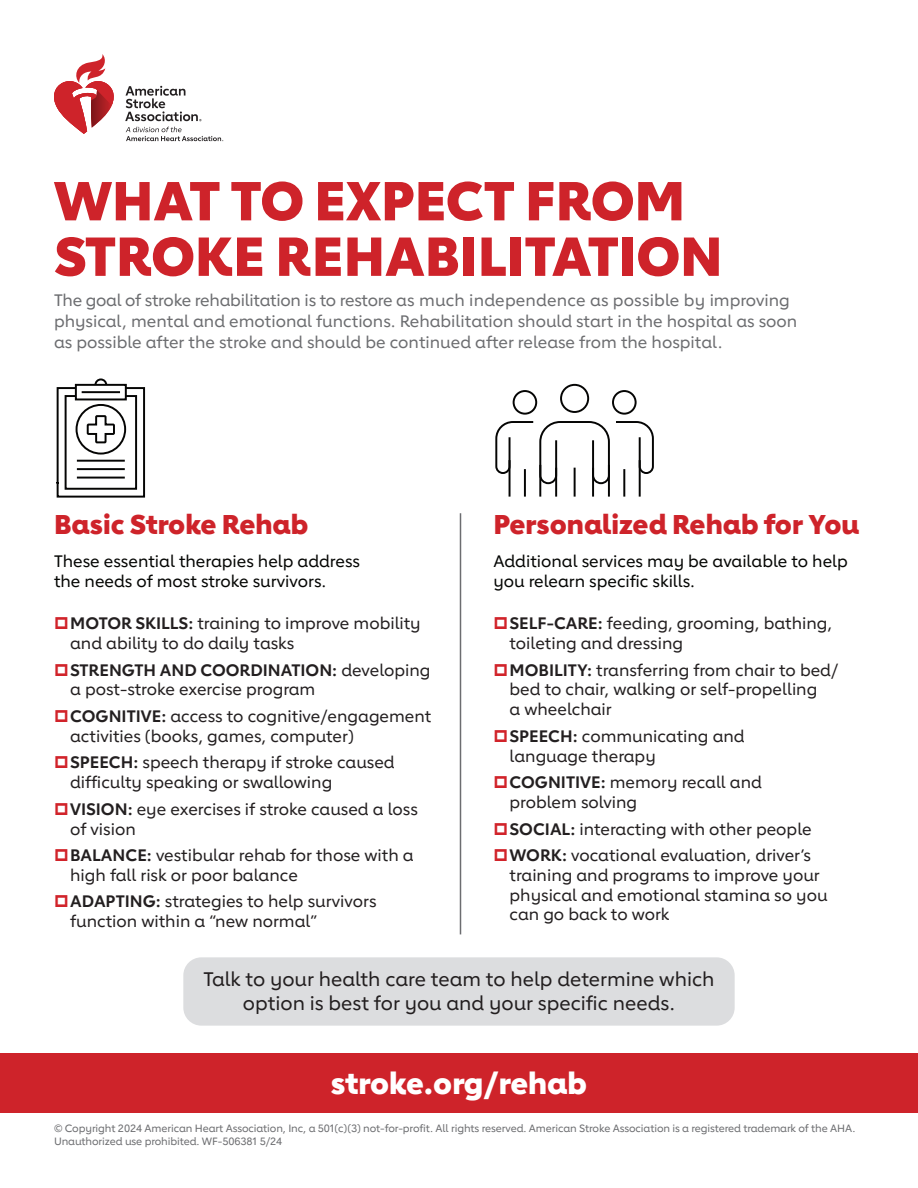
<style>
.page{position:relative;width:918px;height:1188px;background:#fff}
.page>*{position:absolute;margin:0;border:0;box-sizing:border-box;transform-origin:0 0}
.t1{font:800 54px/55.5px "Lub Dub";color:#ce232a}
.t2{font:800 30px "Lub Dub";color:#fff}
.t3{font:800 27px "Lub Dub";color:#ce232a}
.t4{font:500 19.5px/24px "Lub Dub";color:#231f20;text-align:center}
.t5{font:500 16.5px/19.8px "Lub Dub";color:#231f20}
.t6{font:500 16.5px/21px "Lub Dub";color:#6c6d70}
.t7{font:500 16.5px/19.8px "Lub Dub";color:#040503}
.t8{font:500 10.5px/12.6px "Lub Dub";letter-spacing:-.01em;color:#6c6d70}
.s1{font-weight:700}
</style>
<div class="page">
<div style="left:183px;top:957px;width:552px;height:69px;background:#dcdddf;border-radius:18px"></div>
<svg style="left:125px;top:86px;width:77px;height:35px"></svg>
<svg style="left:54px;top:54px;width:60px;height:80px"></svg>
<svg style="left:126px;top:127px;width:97px;height:14px"></svg>
<hr style="left:460px;top:513px;width:1px;height:421px;background:#6c6d70">
<svg style="left:56px;top:378px;width:90px;height:120px"></svg>
<div style="left:560px;top:384px;width:29px;height:29px;border:2px solid #050504;border-radius:50%"></div>
<hr style="left:555px;top:440px;width:2px;height:57px;background:#050504">
<hr style="left:592px;top:440px;width:2px;height:57px;background:#050504">
<hr style="left:574px;top:468px;width:2px;height:29px;background:#050504">
<hr style="left:623px;top:469px;width:2px;height:28px;background:#050504">
<div style="left:612px;top:390px;width:25px;height:25px;border:2px solid #050504;border-radius:50%"></div>
<hr style="left:639px;top:437px;width:2px;height:60px;background:#050504">
<hr style="left:524px;top:469px;width:2px;height:28px;background:#050504">
<div style="left:513px;top:390px;width:24px;height:25px;border:2px solid #050504;border-radius:50%"></div>
<svg style="left:495px;top:421px;width:159px;height:64px"></svg>
<hr style="left:509px;top:437px;width:2px;height:60px;background:#050504">
<hr style="left:608px;top:465px;width:2px;height:32px;background:#050504">
<hr style="left:539px;top:465px;width:2px;height:32px;background:#050504">
<div style="left:0;top:1053px;width:918px;height:59px;background:#ce232a"></div>
<h1 class="t1" style="left:54px;top:173px;width:670px">WHAT TO EXPECT FROM<br>STROKE REHABILITATION</h1>
<p class="t6" style="left:54px;top:289px;width:745px">The goal of stroke rehabilitation is to restore as much independence as possible by improving physical, mental and emotional functions. Rehabilitation should start in the hospital as soon as possible after the stroke and should be continued after release from the hospital.</p>
<p class="t3" style="left:54px;top:507px;width:256px">Basic Stroke Rehab</p>
<p class="t7" style="left:54px;top:551px;width:308px">These essential therapies help address the needs of most stroke survivors.</p>
<p class="t5" style="left:70px;top:613px;width:352px"><span class="s1">MOTOR SKILLS:</span> training to improve mobility and ability to do daily tasks</p>
<p class="t5" style="left:70px;top:660px;width:362px"><span class="s1">STRENGTH AND COORDINATION:</span> developing a post-stroke exercise program</p>
<p class="t5" style="left:70px;top:706px;width:363px"><span class="s1">COGNITIVE:</span> access to cognitive/engagement activities (books, games, computer)</p>
<p class="t5" style="left:70px;top:752px;width:326px"><span class="s1">SPEECH:</span> speech therapy if stroke caused difficulty speaking or swallowing</p>
<p class="t5" style="left:70px;top:799px;width:349px"><span class="s1">VISION:</span> eye exercises if stroke caused a loss of vision</p>
<p class="t5" style="left:70px;top:845px;width:345px"><span class="s1">BALANCE:</span> vestibular rehab for those with a high fall risk or poor balance</p>
<p class="t5" style="left:70px;top:892px;width:308px"><span class="s1">ADAPTING:</span> strategies to help survivors function within a “new normal”</p>
<p class="t3" style="left:493px;top:507px;width:367px">Personalized Rehab for You</p>
<p class="t7" style="left:493px;top:551px;width:356px">Additional services may be available to help</p>
<p class="t7" style="left:493px;top:571px;width:203px">you relearn specific skills.</p>
<p class="t5" style="left:510px;top:613px;width:324px"><span class="s1">SELF-CARE:</span> feeding, grooming, bathing, toileting and dressing</p>
<p class="t5" style="left:510px;top:660px;width:330px"><span class="s1">MOBILITY:</span> transferring from chair to bed/ bed to chair, walking or self-propelling<br>a wheelchair</p>
<p class="t5" style="left:510px;top:726px;width:237px"><span class="s1">SPEECH:</span> communicating and language therapy</p>
<p class="t5" style="left:510px;top:772px;width:254px"><span class="s1">COGNITIVE:</span> memory recall and problem solving</p>
<p class="t5" style="left:510px;top:819px;width:304px"><span class="s1">SOCIAL:</span> interacting with other people</p>
<p class="t5" style="left:510px;top:845px;width:319px"><span class="s1">WORK:</span> vocational evaluation, driver’s training and programs to improve your physical and emotional stamina so you can go back to work</p>
<p class="t4" style="left:203px;top:967px;width:513px">Talk to your health care team to help determine which option is best for you and your specific needs.</p>
<p class="t2" style="left:331px;top:1065px;width:258px">stroke.org/rehab</p>
<p class="t8" style="left:54px;top:1122px;width:803px">© Copyright 2024 American Heart Association, Inc, a 501(c)(3) not-for-profit. All rights reserved. American Stroke Association is a registered trademark of the AHA.<br>Unauthorized use prohibited. WF-506381 5/24</p>
</div>
